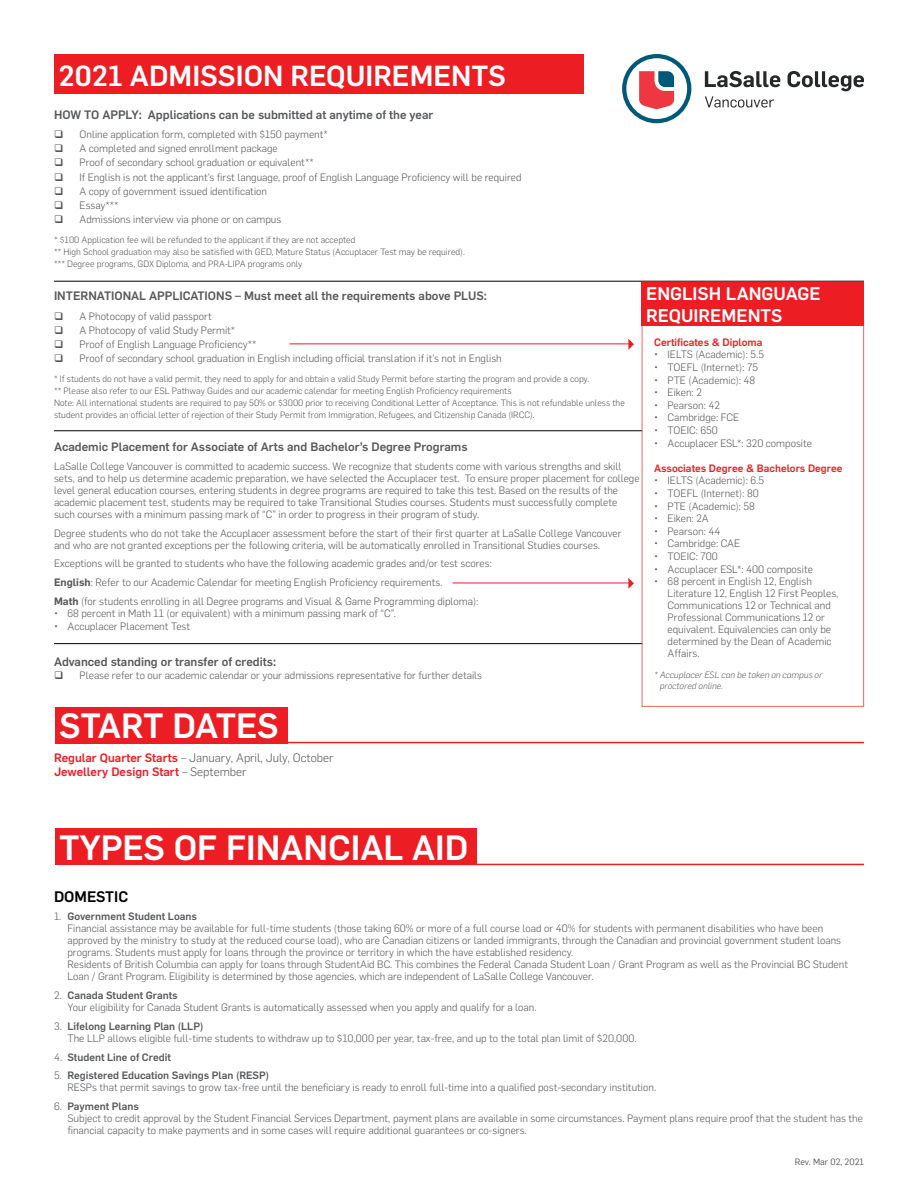
<style>
.page{position:relative;width:918px;height:1188px;background:#fff}
.page>*{position:absolute;margin:0;border:0;box-sizing:border-box;transform-origin:0 0}
.t1{font:500 34.5px "Flama";color:#fff}
.t2{font:500 28.5px "Flama";color:#fff}
.t3{font:500 18px/21.6px "Flama";color:#fff}
.t4{font:500 15px "Flama";color:#000}
.t5{font:500 12px "Flama";color:#58595b}
.t6{font:500 12px/14.4px "Flama";color:#ed1d24}
.t7{font:300 10.5px/12px "Flama";color:#58595b}
.t8{font:500 10.5px "Flama";color:#ed1d24}
.t9{font:500 10.5px "Flama";color:#58595b}
.t10{font:300 9px/12px "Flama";color:#58595b}
.t11{font:italic 300 9px/10.8px "Flama";color:#58595b}
.t12{font:9px "Flama";color:#58595b}
.s1{font-weight:600}
.s2{font-weight:300;color:#58595b}
.s3{font-weight:500}
.s4{font-weight:300}
</style>
<div class="page">
<div style="left:54px;top:54px;width:529px;height:39px;background:#ed1d24"></div>
<hr style="left:54px;top:281px;width:810px;height:1px;background:#000">
<hr style="left:54px;top:430px;width:589px;height:1px;background:#000">
<hr style="left:54px;top:643px;width:589px;height:1px;background:#000">
<hr style="left:283px;top:742px;width:581px;height:1px;background:#ed1d24">
<div style="left:55px;top:707px;width:232px;height:36px;background:#ed1d24"></div>
<div style="left:642px;top:320px;width:222px;height:387px;border:1px solid #f2675d"></div>
<div style="left:642px;top:282px;width:222px;height:43px;background:#ed1d24"></div>
<hr style="left:290px;top:344px;width:339px;height:1px;background:#ed1d24">
<svg style="left:628px;top:339px;width:6px;height:11px"></svg>
<hr style="left:453px;top:583px;width:176px;height:1px;background:#ed1d24">
<svg style="left:628px;top:578px;width:6px;height:11px"></svg>
<hr style="left:320px;top:864px;width:544px;height:1px;background:#ed1d24">
<div style="left:55px;top:829px;width:421px;height:36px;background:#ed1d24"></div>
<svg style="left:705px;top:71px;width:75px;height:16px"></svg>
<svg style="left:788px;top:71px;width:76px;height:20px"></svg>
<svg style="left:705px;top:96px;width:69px;height:12px"></svg>
<svg style="left:622px;top:54px;width:69px;height:69px"></svg>
<h2 class="t2" style="left:58px;top:55px;width:449px">2021 ADMISSION REQUIREMENTS</h2>
<p class="t5" style="left:54px;top:106px;width:381px">HOW TO APPLY: Applications can be submitted at anytime of the year</p>
<p class="t7" style="left:80px;top:127px;width:444px;line-height:14.1px">Online application form, completed with $150 payment*<br>A completed and signed enrollment package<br>Proof of secondary school graduation or equivalent**<br>If English is not the applicant’s first language, proof of English Language Proficiency will be required A copy of government issued identification<br>Essay***<br>Admissions interview via phone or on campus</p>
<p class="t10" style="left:54px;top:233px;width:412px">* $100 Application fee will be refunded to the applicant if they are not accepted<br>** High School graduation may also be satisfied with GED, Mature Status (Accuplacer Test may be required). *** Degree programs, GDX Diploma, and PRA-LIPA programs only</p>
<p class="t5" style="left:54px;top:287px;width:435px">INTERNATIONAL APPLICATIONS – Must meet all the requirements above PLUS:</p>
<p class="t7" style="left:80px;top:308px;width:424px;line-height:14.1px">A Photocopy of valid passport<br>A Photocopy of valid Study Permit*<br>Proof of English Language Proficiency**<br>Proof of secondary school graduation in English including official translation if it’s not in English</p>
<p class="t10" style="left:54px;top:373px;width:572px">* If students do not have a valid permit, they need to apply for and obtain a valid Study Permit before starting the program and provide a copy.<br>** Please also refer to our ESL Pathway Guides and our academic calendar for meeting English Proficiency requirements<br>Note: All international students are required to pay 50% or $3000 prior to receiving Conditional Letter of Acceptance. This is not refundable unless the student provides an official letter of rejection of their Study Permit from Immigration, Refugees, and Citizenship Canada (IRCC).</p>
<p class="t5" style="left:54px;top:438px;width:415px">Academic Placement for Associate of Arts and Bachelor’s Degree Programs</p>
<p class="t7" style="left:54px;top:459px;width:587px">LaSalle College Vancouver is committed to academic success. We recognize that students come with various strengths and skill sets, and to help us determine academic preparation, we have selected the Accuplacer test. To ensure proper placement for college level general education courses, entering students in degree programs are required to take this test. Based on the results of the academic placement test, students may be required to take Transitional Studies courses. Students must successfully complete such courses with a minimum passing mark of “C” in order to progress in their program of study.</p>
<p class="t7" style="left:54px;top:526px;width:569px">Degree students who do not take the Accuplacer assessment before the start of their first quarter at LaSalle College Vancouver and who are not granted exceptions per the following criteria, will be automatically enrolled in Transitional Studies courses.</p>
<p class="t7" style="left:54px;top:554px;width:439px;line-height:18.8px">Exceptions will be granted to students who have the following academic grades and/or test scores:<br><span class="s1">English</span>: Refer to our Academic Calendar for meeting English Proficiency requirements.<br><span class="s1">Math</span> (for students enrolling in all Degree programs and Visual &amp; Game Programming diploma):</p>
<p class="t7" style="left:54px;top:607px;width:343px">• 68 percent in Math 11 (or equivalent) with a minimum passing mark of “C”.</p>
<p class="t7" style="left:54px;top:620px;width:138px">• Accuplacer Placement Test</p>
<p class="t5" style="left:54px;top:653px;width:224px">Advanced standing or transfer of credits:</p>
<p class="t7" style="left:80px;top:668px;width:404px">Please refer to our academic calendar or your admissions representative for further details</p>
<h1 class="t1" style="left:59px;top:701px;width:221px">START DATES</h1>
<p class="t6" style="left:54px;top:749px;width:281px">Regular Quarter Starts <span class="s2">– January, April, July, October<br></span>Jewellery Design Start <span class="s2">– September</span></p>
<h3 class="t3" style="left:646px;top:282px;width:176px">ENGLISH LANGUAGE<br>REQUIREMENTS</h3>
<p class="t8" style="left:654px;top:335px;width:110px">Certificates &amp; Diploma</p>
<p class="t7" style="left:654px;top:348px;width:111px">• IELTS (Academic): 5.5</p>
<p class="t7" style="left:654px;top:361px;width:106px">• TOEFL (Internet): 75</p>
<p class="t7" style="left:654px;top:373px;width:103px">• PTE (Academic): 48</p>
<p class="t7" style="left:654px;top:386px;width:49px">• Eiken: 2</p>
<p class="t7" style="left:654px;top:399px;width:67px">• Pearson: 42</p>
<p class="t7" style="left:654px;top:411px;width:87px">• Cambridge: FCE</p>
<p class="t7" style="left:654px;top:424px;width:65px">• TOEIC: 650</p>
<p class="t7" style="left:654px;top:436px;width:159px">• Accuplacer ESL*: 320 composite</p>
<p class="t8" style="left:654px;top:461px;width:190px">Associates Degree &amp; Bachelors Degree</p>
<p class="t7" style="left:654px;top:474px;width:112px">• IELTS (Academic): 6.5</p>
<p class="t7" style="left:654px;top:487px;width:106px">• TOEFL (Internet): 80</p>
<p class="t7" style="left:654px;top:499px;width:102px">• PTE (Academic): 58</p>
<p class="t7" style="left:654px;top:512px;width:56px">• Eiken: 2A</p>
<p class="t7" style="left:654px;top:525px;width:68px">• Pearson: 44</p>
<p class="t7" style="left:654px;top:537px;width:88px">• Cambridge: CAE</p>
<p class="t7" style="left:654px;top:550px;width:65px">• TOEIC: 700</p>
<p class="t7" style="left:654px;top:562px;width:160px">• Accuplacer ESL*: 400 composite</p>
<p class="t7" style="left:668px;top:574px;width:172px;text-indent:-14px">• 68 percent in English 12, English<br>Literature 12, English 12 First Peoples,<br>Communications 12 or Technical and<br>Professional Communications 12 or equivalent. Equivalencies can only be determined by the Dean of Academic<br>Affairs.</p>
<p class="t11" style="left:660px;top:669px;width:164px;text-indent:-6px">* Accuplacer ESL can be taken on campus or proctored online.</p>
<h1 class="t1" style="left:59px;top:823px;width:411px">TYPES OF FINANCIAL AID</h1>
<h3 class="t4" style="left:54px;top:885px;width:76px">DOMESTIC</h3>
<p class="t7" style="left:68px;top:910px;width:782px;text-indent:-14px">1. <span class="s3">Government Student Loans<br></span>Financial assistance may be available for full-time students (those taking 60% or more of a full course load or 40% for students with permanent disabilities who have been approved by the ministry to study at the reduced course load), who are Canadian citizens or landed immigrants, through the Canadian and provincial government student loans programs. Students must apply for loans through the province or territory in which the have established residency.<br>Residents of British Columbia can apply for loans through StudentAid BC. This combines the Federal Canada Student Loan / Grant Program as well as the Provincial BC Student Loan / Grant Program. Eligibility is determined by those agencies, which are independent of LaSalle College Vancouver.</p>
<p class="t7" style="left:68px;top:989px;width:471px;text-indent:-14px">2. <span class="s3">Canada Student Grants<br></span>Your eligibility for Canada Student Grants is automatically assessed when you apply and qualify for a loan.</p>
<p class="t7" style="left:68px;top:1019px;width:571px;text-indent:-14px">3. <span class="s3">Lifelong Learning Plan (LLP)<br></span>The LLP allows eligible full-time students to withdraw up to $10,000 per year, tax-free, and up to the total plan limit of $20,000.</p>
<p class="t9" style="left:54px;top:1049px;width:119px"><span class="s4">4.</span> Student Line of Credit</p>
<p class="t7" style="left:68px;top:1069px;width:590px;text-indent:-14px">5. <span class="s3">Registered Education Savings Plan (RESP)<br></span>RESPs that permit savings to grow tax-free until the beneficiary is ready to enroll full-time into a qualified post-secondary institution.</p>
<p class="t7" style="left:68px;top:1100px;width:797px;text-indent:-14px">6. <span class="s3">Payment Plans<br></span>Subject to credit approval by the Student Financial Services Department, payment plans are available in some circumstances. Payment plans require proof that the student has the financial capacity to make payments and in some cases will require additional guarantees or co-signers.</p>
<p class="t12" style="left:795px;top:1156px;width:71px">Rev. Mar 02, 2021</p>
</div>
